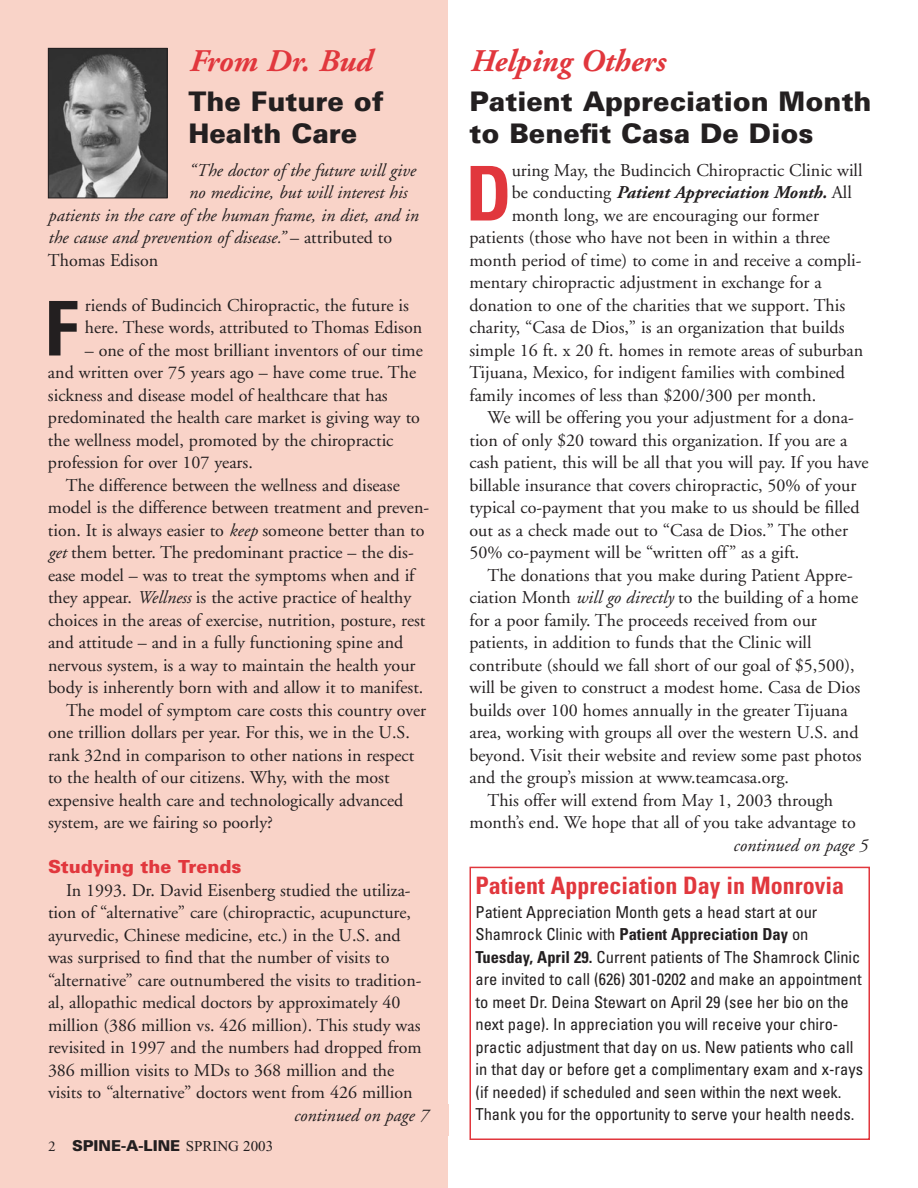
<style>
.page{position:relative;width:918px;height:1188px;background:#fff}
.page>*{position:absolute;margin:0;border:0;box-sizing:border-box;transform-origin:0 0}
.t1{font:700 condensed 75.6px "Univers";color:#231f20}
.t2{font:700 condensed 75.6px "Univers";color:#e1373d}
.t3{font:italic 700 31.5px "Adobe Garamond";color:#e1373d}
.t4{font:900 27px/31.5px "Univers";color:#231f20}
.t5{font:700 condensed 24px "Univers";color:#e1373d}
.t6{font:18px/22.5px "Adobe Garamond";color:#231f20}
.t7{font:italic 18px "Adobe Garamond";color:#231f20}
.t8{font:italic 700 18px "Adobe Garamond";color:#231f20}
.t9{font:900 18px "Univers";color:#e1373d}
.t10{font:condensed 16.5px/22.5px "Univers";color:#231f20}
.t11{font:900 15px "Univers";color:#231f20}
.s1{font-style:normal}
.s2{font-style:italic}
.s3{font-family:"Adobe Garamond";font-weight:400}
.s4{font-family:"Times New Roman";font-weight:400}
.s5{font-weight:400;font-style:normal}
.s6{font-weight:700}
</style>
<div class="page">
<div style="left:0;top:0;width:448px;height:1188px;background:#f9d3c8"></div>
<img style="left:50px;top:50px;width:116px;height:146px">
<div style="left:48px;top:48px;width:120px;height:150px;border:1px solid #231f20"></div>
<div style="left:470px;top:867px;width:400px;height:273px;border:2px solid #e1373d"></div>
<h2 class="t3" style="left:189px;top:48px;width:184px">From Dr. Bud</h2>
<h3 class="t4" style="left:189px;top:88px;width:197px">The Future of<br>Health Care</h3>
<p class="t7" style="left:189px;top:163px;width:228px">“The doctor of the future will give</p>
<p class="t7" style="left:189px;top:185px;width:220px">no medicine, but will interest his</p>
<p class="t7" style="left:48px;top:208px;width:372px">patients in the care of the human frame, in diet, and in</p>
<p class="t7" style="left:48px;top:230px;width:346px">the cause and prevention of disease.” <span class="s1">– attributed to</span></p>
<p class="t6" style="left:48px;top:250px;width:112px">Thomas Edison</p>
<h1 class="t1" style="left:45px;top:301px;width:35px">F</h1>
<p class="t6" style="left:85px;top:295px;width:339px">riends of Budincich Chiropractic, the future is here. These words, attributed to Thomas Edison</p>
<p class="t6" style="left:48px;top:340px;width:376px;text-indent:37px">– one of the most brilliant inventors of our time and written over 75 years ago – have come true. The sickness and disease model of healthcare that has predominated the health care market is giving way to the wellness model, promoted by the chiropractic profession for over 107 years.</p>
<p class="t6" style="left:66px;top:475px;width:335px">The difference between the wellness and disease</p>
<p class="t6" style="left:48px;top:498px;width:383px">model is the difference between treatment and preven-</p>
<p class="t6" style="left:48px;top:520px;width:378px">tion. It is always easier to <span class="s2">keep</span> someone better than to</p>
<p class="t6" style="left:48px;top:543px;width:367px"><span class="s2">get</span> them better. The predominant practice – the dis-</p>
<p class="t6" style="left:48px;top:565px;width:368px">ease model – was to treat the symptoms when and if</p>
<p class="t6" style="left:48px;top:588px;width:365px">they appear. <span class="s2">Wellness</span> is the active practice of healthy</p>
<p class="t6" style="left:48px;top:610px;width:379px">choices in the areas of exercise, nutrition, posture, rest</p>
<p class="t6" style="left:48px;top:633px;width:357px">and attitude – and in a fully functioning spine and</p>
<p class="t6" style="left:48px;top:655px;width:369px">nervous system, is a way to maintain the health your</p>
<p class="t6" style="left:48px;top:678px;width:377px">body is inherently born with and allow it to manifest.</p>
<p class="t6" style="left:66px;top:700px;width:362px">The model of symptom care costs this country over</p>
<p class="t6" style="left:48px;top:723px;width:363px">one trillion dollars per year. For this, we in the U.S.</p>
<p class="t6" style="left:48px;top:745px;width:368px">rank 32nd in comparison to other nations in respect</p>
<p class="t6" style="left:48px;top:768px;width:343px">to the health of our citizens. Why, with the most</p>
<p class="t6" style="left:48px;top:790px;width:357px">expensive health care and technologically advanced</p>
<p class="t6" style="left:48px;top:813px;width:227px">system, are we fairing so poorly?</p>
<p class="t9" style="left:48px;top:860px;width:195px">Studying the Trends</p>
<p class="t6" style="left:48px;top:880px;width:375px;text-indent:18px">In 1993. Dr. David Eisenberg studied the utiliza&shy;tion of “alternative” care (chiropractic, acupuncture, ayurvedic, Chinese medicine, etc.) in the U.S. and was surprised to find that the number of visits to “alternative” care outnumbered the visits to tradition&shy;al, allopathic medical doctors by approximately 40 million (386 million vs. 426 million). This study was revisited in 1997 and the numbers had dropped from 386 million visits to MDs to 368 million and the visits to “alternative” doctors went from 426 million</p>
<p class="t11" style="left:48px;top:1140px;width:227px"><span class="s3">2</span> SPINE-A-LINE <span class="s4">SPRING 2003</span></p>
<p class="t7" style="left:293px;top:1108px;width:136px">continued on page 7</p>
<h2 class="t3" style="left:470px;top:48px;width:197px">Helping Others</h2>
<h3 class="t4" style="left:470px;top:88px;width:404px">Patient Appreciation Month to Benefit Casa De Dios</h3>
<h1 class="t2" style="left:466px;top:166px;width:48px">D</h1>
<p class="t6" style="left:512px;top:160px;width:352px">uring May, the Budincich Chiropractic Clinic will</p>
<p class="t8" style="left:512px;top:185px;width:342px"><span class="s5">be conducting</span> Patient Appreciation Month. <span class="s5">All</span></p>
<p class="t6" style="left:512px;top:205px;width:309px">month long, we are encouraging our former</p>
<p class="t6" style="left:470px;top:228px;width:362px">patients (those who have not been in within a three</p>
<p class="t6" style="left:470px;top:250px;width:394px">month period of time) to come in and receive a compli-</p>
<p class="t6" style="left:470px;top:273px;width:354px">mentary chiropractic adjustment in exchange for a</p>
<p class="t6" style="left:470px;top:295px;width:377px">donation to one of the charities that we support. This</p>
<p class="t6" style="left:470px;top:318px;width:376px">charity, “Casa de Dios,” is an organization that builds</p>
<p class="t6" style="left:470px;top:340px;width:395px">simple 16 ft. x 20 ft. homes in remote areas of suburban</p>
<p class="t6" style="left:470px;top:363px;width:377px">Tijuana, Mexico, for indigent families with combined</p>
<p class="t6" style="left:470px;top:385px;width:348px">family incomes of less than $200/300 per month.</p>
<p class="t6" style="left:488px;top:408px;width:368px">We will be offering you your adjustment for a dona-</p>
<p class="t6" style="left:470px;top:430px;width:380px">tion of only $20 toward this organization. If you are a</p>
<p class="t6" style="left:470px;top:453px;width:401px">cash patient, this will be all that you will pay. If you have</p>
<p class="t6" style="left:470px;top:475px;width:388px">billable insurance that covers chiropractic, 50% of your</p>
<p class="t6" style="left:470px;top:498px;width:392px">typical co-payment that you make to us should be filled</p>
<p class="t6" style="left:470px;top:520px;width:380px">out as a check made out to “Casa de Dios.” The other</p>
<p class="t6" style="left:470px;top:543px;width:331px">50% co-payment will be “written off” as a gift.</p>
<p class="t6" style="left:488px;top:565px;width:367px">The donations that you make during Patient Appre-</p>
<p class="t6" style="left:470px;top:588px;width:390px">ciation Month <span class="s2">will go directly</span> to the building of a home</p>
<p class="t6" style="left:470px;top:610px;width:349px">for a poor family. The proceeds received from our</p>
<p class="t6" style="left:470px;top:633px;width:344px">patients, in addition to funds that the Clinic will</p>
<p class="t6" style="left:470px;top:655px;width:387px">contribute (should we fall short of our goal of $5,500),</p>
<p class="t6" style="left:470px;top:678px;width:392px">will be given to construct a modest home. Casa de Dios</p>
<p class="t6" style="left:470px;top:700px;width:380px">builds over 100 homes annually in the greater Tijuana</p>
<p class="t6" style="left:470px;top:723px;width:391px">area, working with groups all over the western U.S. and</p>
<p class="t6" style="left:470px;top:745px;width:394px">beyond. Visit their website and review some past photos</p>
<p class="t6" style="left:470px;top:768px;width:321px">and the group’s mission at www.teamcasa.org.</p>
<p class="t6" style="left:488px;top:790px;width:347px">This offer will extend from May 1, 2003 through</p>
<p class="t6" style="left:470px;top:813px;width:388px">month’s end. We hope that all of you take advantage to</p>
<p class="t7" style="left:733px;top:838px;width:136px">continued on page 5</p>
<h3 class="t5" style="left:476px;top:877px;width:370px">Patient Appreciation Day in Monrovia</h3>
<p class="t10" style="left:476px;top:902px;width:389px">Patient Appreciation Month gets a head start at our Shamrock Clinic with <span class="s6">Patient Appreciation Day</span> on <span class="s6">Tuesday, April 29.</span> Current patients of The Shamrock Clinic are invited to call (626) 301-0202 and make an appointment to meet Dr. Deina Stewart on April 29 (see her bio on the next page). In appreciation you will receive your chiro&shy;practic adjustment that day on us. New patients who call in that day or before get a complimentary exam and x-rays (if needed) if scheduled and seen within the next week.<br>Thank you for the opportunity to serve your health needs.</p>
</div>
